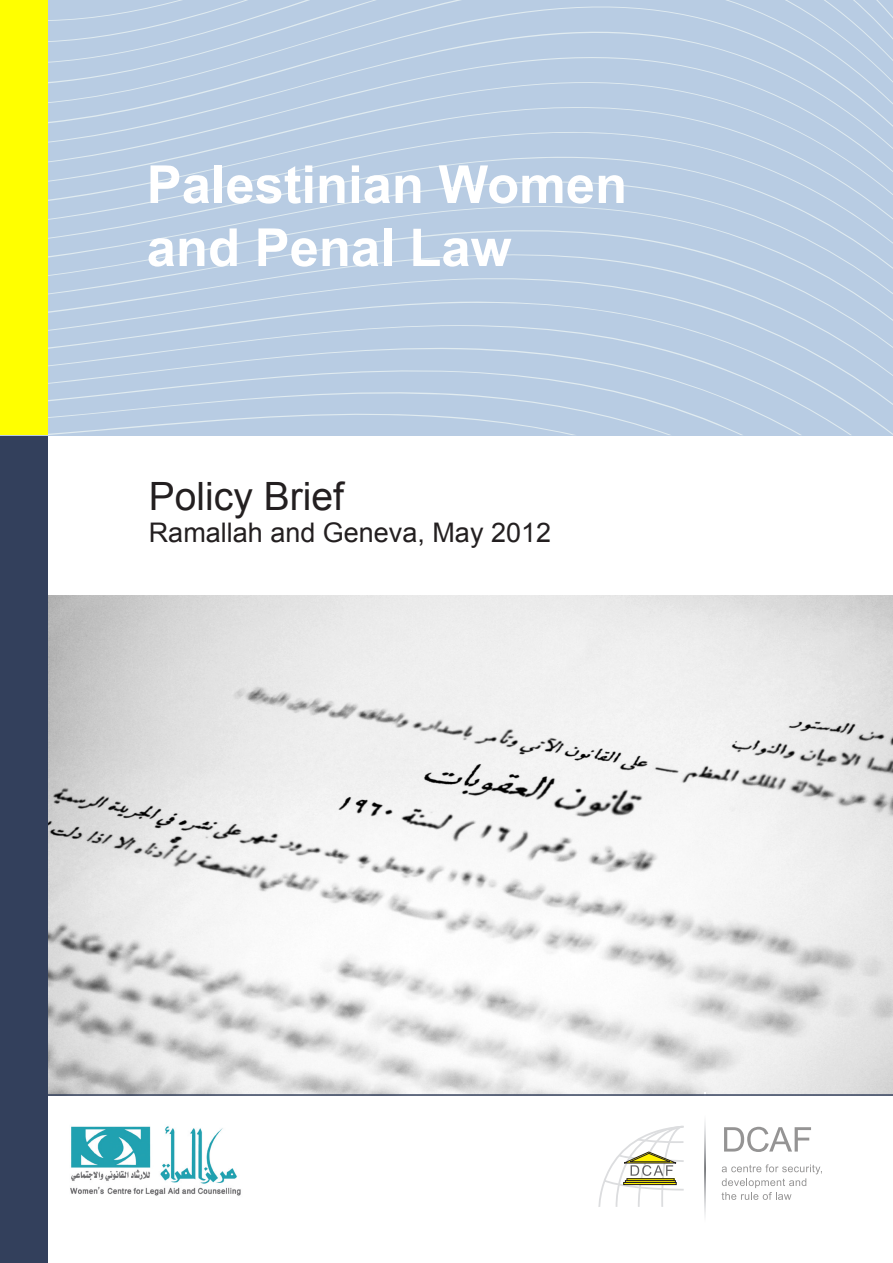
<style>
.page{position:relative;width:893px;height:1263px;background:#fff}
.page>*{position:absolute;margin:0;border:0;box-sizing:border-box;transform-origin:0 0}
.t1{font:700 52.5px "Arial";color:#fff}
.t2{font:39px "Arial";color:#231f20}
.t3{font:27px "Arial";color:#231f20}
</style>
<div class="page">
<img style="left:47px;top:596px;width:846px;height:498px">
<div style="left:0;top:435px;width:47px;height:828px;background:#33405c"></div>
<svg style="left:47px;top:0;width:846px;height:435px;background:#bacde3"></svg>
<div style="left:0;top:0;width:47px;height:435px;background:#ff0"></div>
<img style="left:70px;top:1126px;width:171px;height:70px">
<svg style="left:598px;top:1126px;width:86px;height:81px"></svg>
<svg style="left:724px;top:1127px;width:87px;height:25px"></svg>
<svg style="left:722px;top:1164px;width:100px;height:36px"></svg>
<img style="left:705px;top:1093px;width:1px;height:123px">
<hr style="left:0;top:1094px;width:893px;height:2px;background:#33405c">
<p class="t1" style="left:147px;top:150px;width:482px">Palestinian Women</p>
<p class="t1" style="left:147px;top:213px;width:366px">and Penal Law</p>
<p class="t2" style="left:149px;top:471px;width:197px">Policy Brief</p>
<p class="t3" style="left:149px;top:515px;width:404px">Ramallah and Geneva, May 2012</p>
</div>
